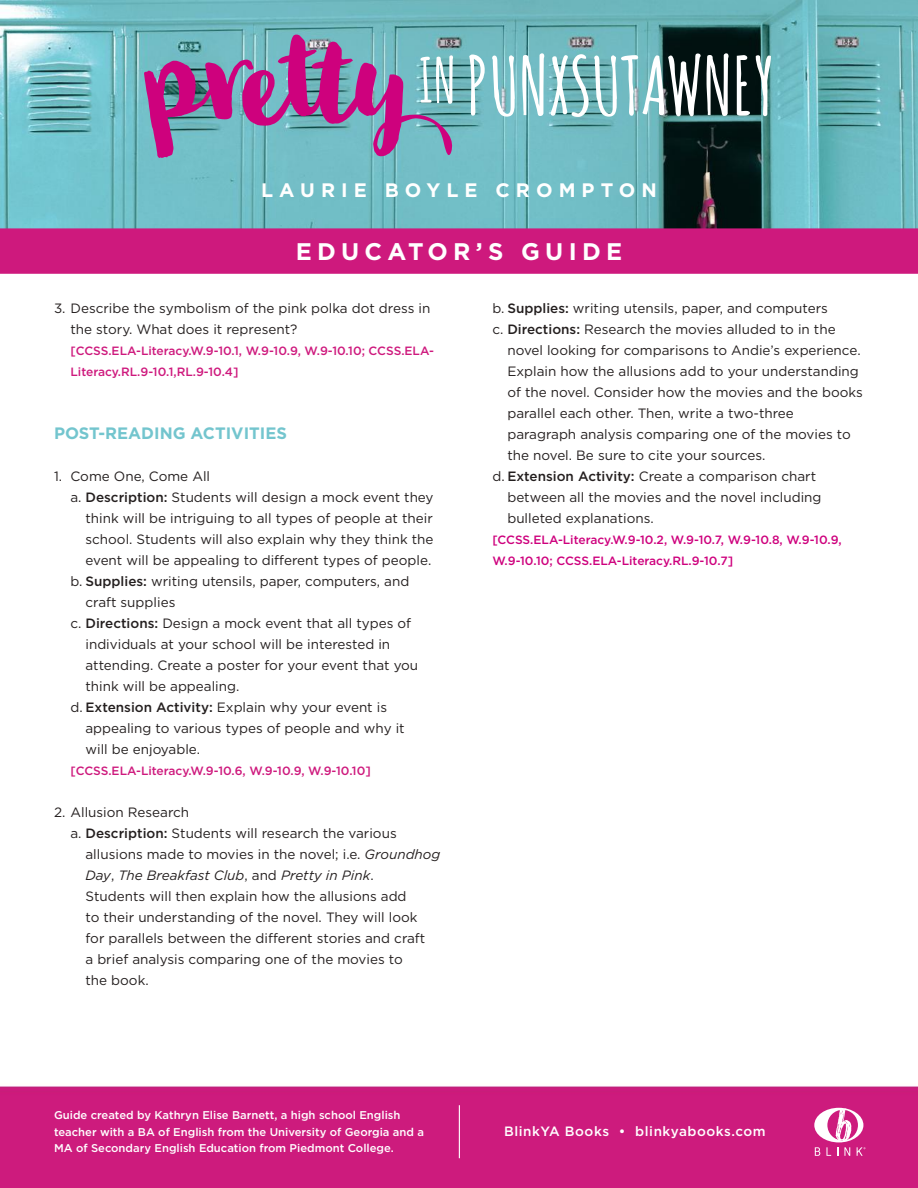
<style>
.page{position:relative;width:918px;height:1188px;background:#fff}
.page>*{position:absolute;margin:0;border:0;box-sizing:border-box;transform-origin:0 0}
.t1{font:700 79.35px "Amatic SC";color:#fff}
.t2{font:700 24px "Gotham";letter-spacing:.22em;color:#fff}
.t3{font:700 19.5px "Gotham";letter-spacing:.31em;color:#fff}
.t4{font:700 16.5px "Gotham";color:#73c5ce}
.t5{font:13.5px/21px "Gotham";color:#241f1f}
.t6{font:italic 13.5px "Gotham";color:#241f1f}
.t7{font:500 13.5px "Gotham";letter-spacing:.04em;color:#fff}
.t8{font:500 12px/21px "Gotham";color:#ce197d}
.t9{font:500 12px/21px "Gotham";color:#ce017d}
.t10{font:500 11.25px/16.5px "Gotham";color:#fff}
.s1{font-weight:500}
.s2{font-style:italic}
.s3{font-style:normal}
</style>
<div class="page">
<img style="left:0;top:0;width:918px;height:1188px">
<svg style="left:144px;top:34px;width:309px;height:124px;background:#8b83ab"></svg>
<div style="left:0;top:228px;width:918px;height:46px;background:#ce197d"></div>
<hr style="left:459px;top:1105px;width:1px;height:53px;background:#fff">
<svg style="left:814px;top:1108px;width:51px;height:48px"></svg>
<h1 class="t1" style="left:419px;top:29px;width:357px"><sup>IN</sup> PUNXSUTAWNEY</h1>
<h3 class="t3" style="left:261px;top:177px;width:397px">LAURIE BOYLE CROMPTON</h3>
<h2 class="t2" style="left:296px;top:236px;width:328px">EDUCATOR’S GUIDE</h2>
<p class="t5" style="left:70px;top:298px;width:361px;text-indent:-16px">3. Describe the symbolism of the pink polka dot dress in the story. What does it represent?</p>
<p class="t8" style="left:70px;top:340px;width:365px">[CCSS.ELA-Literacy.W.9-10.1, W.9-10.9, W.9-10.10; CCSS.ELA-<br>Literacy.RL.9-10.1,RL.9-10.4]</p>
<p class="t4" style="left:54px;top:422px;width:235px">POST-READING ACTIVITIES</p>
<p class="t5" style="left:54px;top:466px;width:158px">1. Come One, Come All</p>
<p class="t5" style="left:70px;top:487px;width:365px">a. <span class="s1">Description:</span> Students will design a mock event they</p>
<p class="t5" style="left:85px;top:508px;width:349px">think will be intriguing to all types of people at their</p>
<p class="t5" style="left:85px;top:529px;width:350px">school. Students will also explain why they think the</p>
<p class="t5" style="left:85px;top:550px;width:347px">event will be appealing to different types of people.</p>
<p class="t5" style="left:70px;top:571px;width:340px">b. <span class="s1">Supplies:</span> writing utensils, paper, computers, and</p>
<p class="t5" style="left:85px;top:592px;width:91px">craft supplies</p>
<p class="t5" style="left:70px;top:613px;width:342px">c. <span class="s1">Directions:</span> Design a mock event that all types of</p>
<p class="t5" style="left:85px;top:634px;width:306px">individuals at your school will be interested in</p>
<p class="t5" style="left:85px;top:655px;width:334px">attending. Create a poster for your event that you</p>
<p class="t5" style="left:85px;top:676px;width:155px">think will be appealing.</p>
<p class="t5" style="left:70px;top:697px;width:318px">d. <span class="s1">Extension Activity:</span> Explain why your event is</p>
<p class="t5" style="left:85px;top:718px;width:321px">appealing to various types of people and why it</p>
<p class="t5" style="left:85px;top:739px;width:116px">will be enjoyable.</p>
<p class="t8" style="left:70px;top:760px;width:302px">[CCSS.ELA-Literacy.W.9-10.6, W.9-10.9, W.9-10.10]</p>
<p class="t5" style="left:54px;top:802px;width:137px">2. Allusion Research</p>
<p class="t5" style="left:70px;top:823px;width:328px">a. <span class="s1">Description:</span> Students will research the various</p>
<p class="t5" style="left:85px;top:844px;width:356px">allusions made to movies in the novel; i.e. <span class="s2">Groundhog</span></p>
<p class="t6" style="left:85px;top:867px;width:290px">Day<span class="s3">,</span> The Breakfast Club<span class="s3">, and</span> Pretty in Pink<span class="s3">.</span></p>
<p class="t5" style="left:85px;top:886px;width:323px">Students will then explain how the allusions add</p>
<p class="t5" style="left:85px;top:907px;width:334px">to their understanding of the novel. They will look</p>
<p class="t5" style="left:85px;top:928px;width:341px">for parallels between the different stories and craft</p>
<p class="t5" style="left:85px;top:949px;width:319px">a brief analysis comparing one of the movies to</p>
<p class="t5" style="left:85px;top:970px;width:65px">the book.</p>
<p class="t10" style="left:54px;top:1107px;width:372px">Guide created by Kathryn Elise Barnett, a high school English teacher with a BA of English from the University of Georgia and a<br>MA of Secondary English Education from Piedmont College.</p>
<p class="t5" style="left:492px;top:298px;width:337px">b. <span class="s1">Supplies:</span> writing utensils, paper, and computers</p>
<p class="t5" style="left:492px;top:319px;width:345px">c. <span class="s1">Directions:</span> Research the movies alluded to in the</p>
<p class="t5" style="left:507px;top:340px;width:355px">novel looking for comparisons to Andie’s experience.</p>
<p class="t5" style="left:507px;top:361px;width:353px">Explain how the allusions add to your understanding</p>
<p class="t5" style="left:507px;top:382px;width:357px">of the novel. Consider how the movies and the books</p>
<p class="t5" style="left:507px;top:403px;width:288px">parallel each other. Then, write a two-three</p>
<p class="t5" style="left:507px;top:424px;width:345px">paragraph analysis comparing one of the movies to</p>
<p class="t5" style="left:507px;top:445px;width:260px">the novel. Be sure to cite your sources.</p>
<p class="t5" style="left:492px;top:466px;width:325px">d. <span class="s1">Extension Activity:</span> Create a comparison chart</p>
<p class="t5" style="left:507px;top:487px;width:316px">between all the movies and the novel including</p>
<p class="t5" style="left:507px;top:508px;width:148px">bulleted explanations.</p>
<p class="t9" style="left:492px;top:529px;width:351px">[CCSS.ELA-Literacy.W.9-10.2, W.9-10.7, W.9-10.8, W.9-10.9,<br>W.9-10.10; CCSS.ELA-Literacy.RL.9-10.7]</p>
<p class="t7" style="left:504px;top:1122px;width:263px">BlinkYA Books • blinkyabooks.com</p>
</div>
